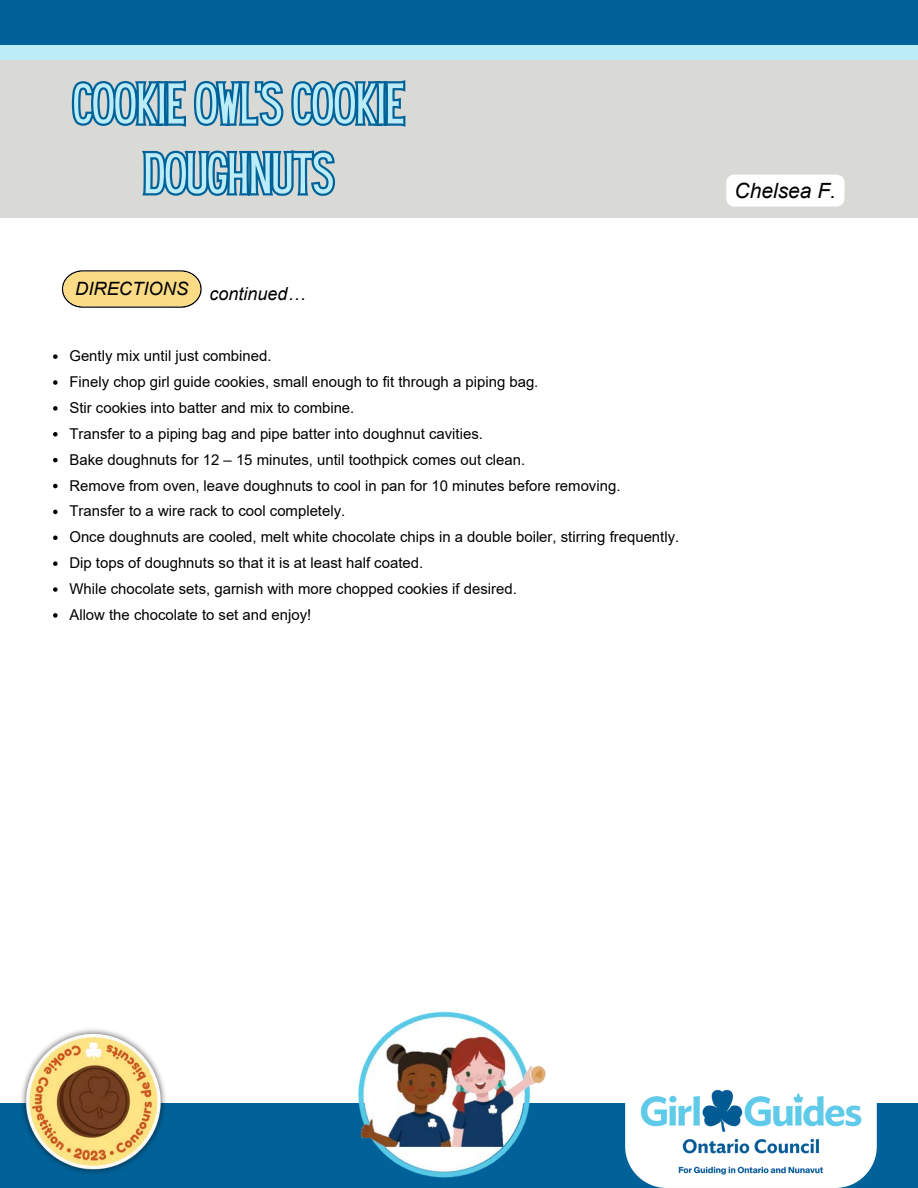
<style>
.page{position:relative;width:918px;height:1188px;background:#fff}
.page>*{position:absolute;margin:0;border:0;box-sizing:border-box;transform-origin:0 0}
.t1{font:50.1px/69.8px "Hey Gotcha";color:#bbecf7;text-align:center}
.t2{font:italic 21px "Arial";color:#000}
.t3{font:italic 18.3px "Arial";color:#000}
.t4{font:italic 18px "Arial";color:#000}
.t5{font:14.85px "Arial";color:#000}
</style>
<div class="page">
<div style="left:0;top:24px;width:918px;height:36px;background:#bbecf7"></div>
<div style="left:0;top:0;width:918px;height:45px;background:#006298"></div>
<div style="left:0;top:60px;width:918px;height:157px;background:#d9d9d6"></div>
<div style="left:0;top:1103px;width:918px;height:85px;background:#006298"></div>
<img style="left:625px;top:1089px;width:252px;height:99px">
<img style="left:21px;top:1029px;width:145px;height:144px">
<svg style="left:61px;top:270px;width:141px;height:38px;background:#e9ce88"></svg>
<svg style="left:53px;top:354px;width:5px;height:5px"></svg>
<svg style="left:53px;top:380px;width:5px;height:5px"></svg>
<svg style="left:53px;top:406px;width:5px;height:5px"></svg>
<svg style="left:53px;top:432px;width:5px;height:5px"></svg>
<svg style="left:53px;top:458px;width:5px;height:4px"></svg>
<svg style="left:53px;top:484px;width:5px;height:4px"></svg>
<svg style="left:53px;top:510px;width:5px;height:4px"></svg>
<svg style="left:53px;top:536px;width:5px;height:4px"></svg>
<svg style="left:53px;top:561px;width:5px;height:5px"></svg>
<svg style="left:53px;top:587px;width:5px;height:5px"></svg>
<svg style="left:53px;top:613px;width:5px;height:5px"></svg>
<svg style="left:70px;top:80px;width:338px;height:138px"></svg>
<svg style="left:138px;top:136px;width:200px;height:75px"></svg>
<div style="left:726px;top:175px;width:119px;height:32px;background:#fff"></div>
<img style="left:358px;top:1011px;width:188px;height:167px">
<h4 class="t1" style="left:73px;top:74px;width:330px">COOKIE OWL’S COOKIE<br>DOUGHNUTS</h4>
<p class="t3" style="left:75px;top:278px;width:115px">DIRECTIONS</p>
<p class="t4" style="left:209px;top:284px;width:98px">continued…</p>
<h2 class="t5" style="left:69px;top:348px;width:204px">Gently mix until just combined.</h2>
<p class="t5" style="left:69px;top:374px;width:471px">Finely chop girl guide cookies, small enough to fit through a piping bag.</p>
<p class="t5" style="left:69px;top:399px;width:286px">Stir cookies into batter and mix to combine.</p>
<p class="t5" style="left:69px;top:425px;width:415px">Transfer to a piping bag and pipe batter into doughnut cavities.</p>
<p class="t5" style="left:69px;top:451px;width:457px">Bake doughnuts for 12 – 15 minutes, until toothpick comes out clean.</p>
<p class="t5" style="left:69px;top:477px;width:553px">Remove from oven, leave doughnuts to cool in pan for 10 minutes before removing.</p>
<p class="t5" style="left:69px;top:503px;width:277px">Transfer to a wire rack to cool completely.</p>
<p class="t5" style="left:69px;top:529px;width:611px">Once doughnuts are cooled, melt white chocolate chips in a double boiler, stirring frequently.</p>
<p class="t5" style="left:69px;top:555px;width:355px">Dip tops of doughnuts so that it is at least half coated.</p>
<p class="t5" style="left:69px;top:581px;width:449px">While chocolate sets, garnish with more chopped cookies if desired.</p>
<p class="t5" style="left:69px;top:606px;width:243px">Allow the chocolate to set and enjoy!</p>
<p class="t2" style="left:735px;top:179px;width:103px">Chelsea F.</p>
</div>
